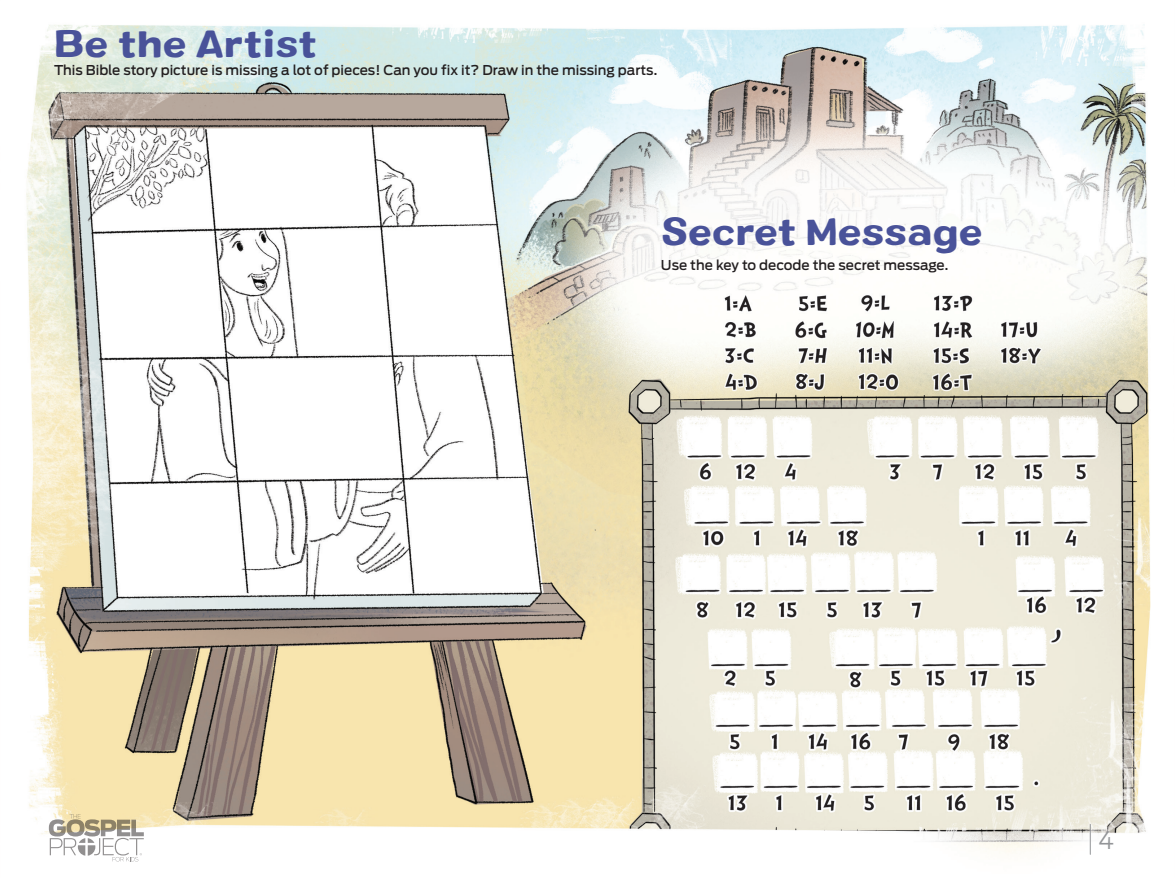
<style>
.page{position:relative;width:1175px;height:878px;background:#fff}
.page>*{position:absolute;margin:0;border:0;box-sizing:border-box;transform-origin:0 0}
.t1{font:36px "Colby Ex Bld";color:#495299}
.t2{font:300 24px "Antenna";color:#939598}
.t3{font:500 13.5px "Antenna";color:#231f20}
</style>
<div class="page">
<img style="left:26px;top:24px;width:1125px;height:838px">
<svg style="left:49px;top:814px;width:95px;height:47px"></svg>
<hr style="left:1089px;top:824px;width:1px;height:30px;background:#939598">
<h1 class="t1" style="left:54px;top:20px;width:264px">Be the Artist</h1>
<p class="t3" style="left:54px;top:62px;width:605px">This Bible story picture is missing a lot of pieces! Can you fix it? Draw in the missing parts.</p>
<h1 class="t1" style="left:661px;top:208px;width:323px">Secret Message</h1>
<p class="t3" style="left:661px;top:257px;width:289px">Use the key to decode the secret message.</p>
<h2 class="t2" style="left:1098px;top:826px;width:18px">4</h2>
</div>
